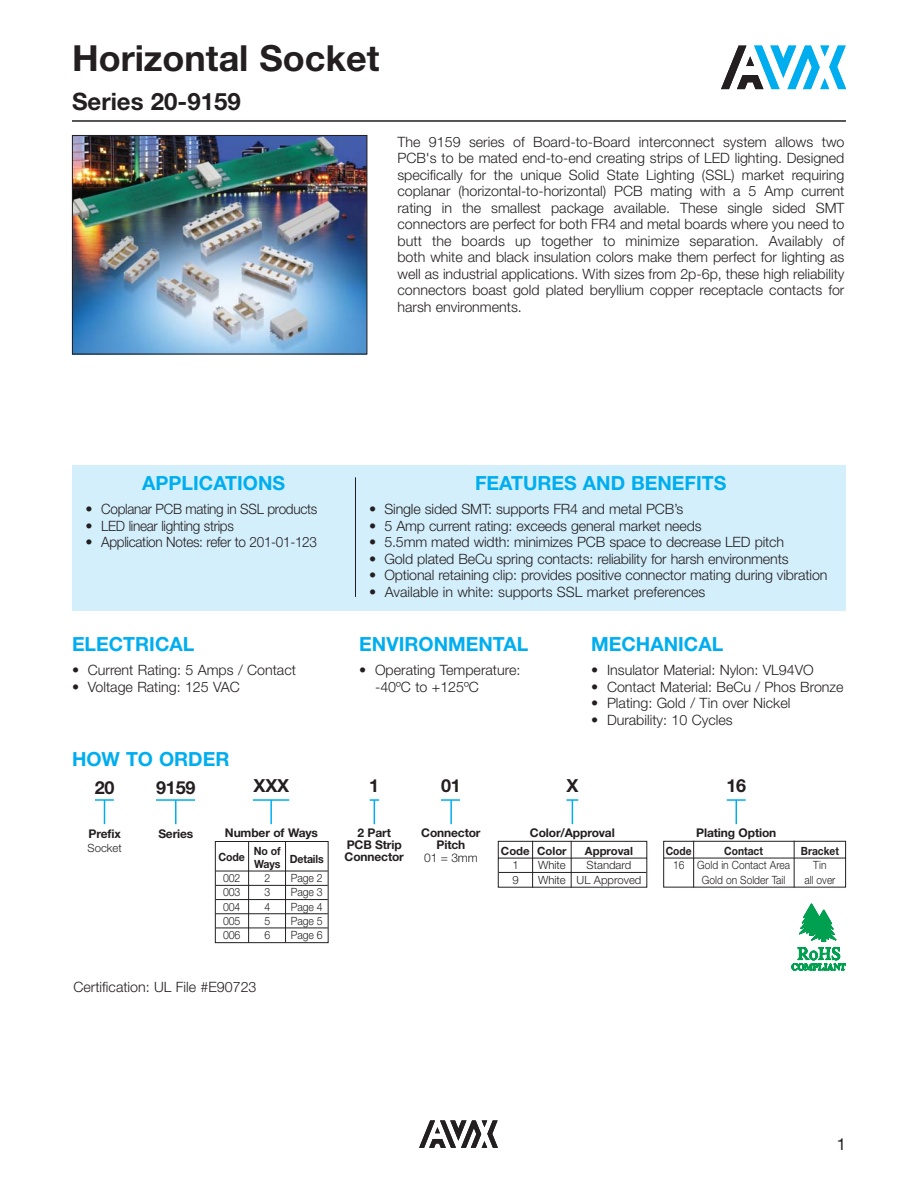
<style>
.page{position:relative;width:918px;height:1188px;background:#fff}
.page>*{position:absolute;margin:0;border:0;box-sizing:border-box;transform-origin:0 0}
.t1{font:700 36px "Helvetica Neue LT Std";color:#231f20}
.t2{font:700 24px "Helvetica Neue LT Std";color:#231f20}
.t3{font:700 19.5px "Helvetica Neue LT Std";color:#00aeef}
.t4{font:700 18px "Helvetica Neue LT Std";letter-spacing:-.01em;color:#231f20}
.t5{font:16.5px "Helvetica Neue LT Std";color:#231f20}
.t6{font:300 14.25px/16.5px "Helvetica Neue LT Std";letter-spacing:-.01em;color:#231f20;text-align:justify}
.t7{font:700 12px/12px "Helvetica Neue LT Std";letter-spacing:-.01em;color:#231f20;text-align:center}
.t8{font:300 12px "Helvetica Neue LT Std";color:#231f20}
.t9{font:300 11.4px "Helvetica Neue LT Std";color:#231f20;scale:.93 1}
.t10{font:300 11.4px "Helvetica Neue LT Std";color:#231f20;scale:.9 1}
.t11{font:300 11.4px "Helvetica Neue LT Std";color:#231f20}
.t12{font:700 11.4px "Helvetica Neue LT Std";color:#231f20;scale:.93 1}
.t13{font:700 11.4px "Helvetica Neue LT Std";color:#231f20;scale:.9 1}
.t14{font:700 11.4px "Helvetica Neue LT Std";color:#231f20}
</style>
<div class="page">
<svg style="left:419px;top:1120px;width:79px;height:28px"></svg>
<svg style="left:721px;top:46px;width:125px;height:43px"></svg>
<hr style="left:72px;top:120px;width:774px;height:2px;background:#231f20">
<img style="left:74px;top:137px;width:291px;height:215px">
<div style="left:72px;top:135px;width:295px;height:219px;border:1px solid #231f20"></div>
<hr style="left:156px;top:799px;width:39px;height:2px;background:#00aeef">
<hr style="left:253px;top:799px;width:36px;height:2px;background:#00aeef">
<svg style="left:95px;top:799px;width:19px;height:25px"></svg>
<hr style="left:175px;top:800px;width:2px;height:24px;background:#00aeef">
<hr style="left:270px;top:800px;width:2px;height:24px;background:#00aeef">
<svg style="left:370px;top:799px;width:9px;height:25px"></svg>
<svg style="left:441px;top:799px;width:19px;height:2px"></svg>
<hr style="left:450px;top:800px;width:2px;height:24px;background:#00aeef">
<svg style="left:566px;top:799px;width:12px;height:25px"></svg>
<svg style="left:498px;top:841px;width:150px;height:47px"></svg>
<hr style="left:499px;top:872px;width:147px;height:1px;background:#231f20">
<hr style="left:532px;top:841px;width:1px;height:47px;background:#231f20">
<hr style="left:571px;top:841px;width:1px;height:47px;background:#231f20">
<div style="left:215px;top:841px;width:114px;height:102px;border:1px solid #231f20"></div>
<hr style="left:216px;top:871px;width:112px;height:1px;background:#231f20">
<hr style="left:216px;top:885px;width:112px;height:1px;background:#231f20">
<hr style="left:216px;top:899px;width:112px;height:1px;background:#231f20">
<hr style="left:216px;top:913px;width:112px;height:1px;background:#231f20">
<hr style="left:216px;top:928px;width:112px;height:1px;background:#231f20">
<hr style="left:248px;top:841px;width:1px;height:102px;background:#231f20">
<hr style="left:285px;top:841px;width:1px;height:102px;background:#231f20">
<div style="left:72px;top:465px;width:774px;height:145px;background:#d4effc"></div>
<hr style="left:355px;top:477px;width:1px;height:120px;background:#231f20">
<svg style="left:663px;top:610px;width:184px;height:361px"></svg>
<h1 class="t1" style="left:72px;top:45px;width:309px">Horizontal Socket</h1>
<h2 class="t2" style="left:72px;top:93px;width:170px">Series 20-9159</h2>
<p class="t6" style="left:397px;top:135px;width:449px">The 9159 series of Board-to-Board interconnect system allows two PCB's to be mated end-to-end creating strips of LED lighting. Designed specifically for the unique Solid State Lighting (SSL) market requiring coplanar (horizontal-to-horizontal) PCB mating with a 5 Amp current rating in the smallest package available. These single sided SMT connectors are perfect for both FR4 and metal boards where you need to butt the boards up together to minimize separation. Availably of both white and black insulation colors make them perfect for lighting as well as industrial applications. With sizes from 2p-6p, these high reliability connectors boast gold plated beryllium copper receptacle contacts for harsh environments.</p>
<h3 class="t3" style="left:142px;top:476px;width:144px">APPLICATIONS</h3>
<p class="t6" style="left:86px;top:502px;width:233px">• Coplanar PCB mating in SSL products</p>
<p class="t6" style="left:86px;top:519px;width:150px">• LED linear lighting strips</p>
<p class="t6" style="left:86px;top:535px;width:233px">• Application Notes: refer to 201-01-123</p>
<h3 class="t3" style="left:72px;top:637px;width:124px">ELECTRICAL</h3>
<p class="t6" style="left:72px;top:664px;width:225px">• Current Rating: 5 Amps / Contact</p>
<p class="t6" style="left:72px;top:680px;width:169px">• Voltage Rating: 125 VAC</p>
<h3 class="t3" style="left:72px;top:752px;width:159px">HOW TO ORDER</h3>
<p class="t4" style="left:95px;top:781px;width:21px">20</p>
<p class="t7" style="left:89px;top:829px;width:34px">Prefix</p>
<p class="t11" style="left:88px;top:844px;width:36px">Socket</p>
<p class="t4" style="left:156px;top:781px;width:41px">9159</p>
<p class="t7" style="left:158px;top:829px;width:37px">Series</p>
<p class="t4" style="left:254px;top:779px;width:37px">XXX</p>
<p class="t7" style="left:225px;top:827px;width:95px">Number of Ways</p>
<p class="t12" style="left:218px;top:853px;width:30px">Code</p>
<p class="t12" style="left:254px;top:847px;width:30px">No of</p>
<p class="t12" style="left:254px;top:860px;width:30px">Ways</p>
<p class="t12" style="left:290px;top:855px;width:38px">Details</p>
<p class="t9" style="left:223px;top:874px;width:20px">002</p>
<p class="t9" style="left:264px;top:874px;width:8px">2</p>
<p class="t9" style="left:291px;top:874px;width:36px">Page 2</p>
<p class="t9" style="left:223px;top:888px;width:20px">003</p>
<p class="t9" style="left:264px;top:888px;width:8px">3</p>
<p class="t9" style="left:291px;top:888px;width:36px">Page 3</p>
<p class="t9" style="left:223px;top:903px;width:20px">004</p>
<p class="t9" style="left:264px;top:903px;width:8px">4</p>
<p class="t9" style="left:291px;top:903px;width:36px">Page 4</p>
<p class="t9" style="left:223px;top:917px;width:20px">005</p>
<p class="t9" style="left:264px;top:917px;width:8px">5</p>
<p class="t9" style="left:291px;top:917px;width:36px">Page 5</p>
<p class="t9" style="left:223px;top:931px;width:20px">006</p>
<p class="t9" style="left:264px;top:931px;width:8px">6</p>
<p class="t9" style="left:291px;top:931px;width:36px">Page 6</p>
<p class="t6" style="left:74px;top:980px;width:184px">Certification: UL File #E90723</p>
<h3 class="t3" style="left:475px;top:476px;width:253px">FEATURES AND BENEFITS</h3>
<p class="t6" style="left:369px;top:502px;width:316px">• Single sided SMT: supports FR4 and metal PCB’s</p>
<p class="t6" style="left:369px;top:519px;width:334px">• 5 Amp current rating: exceeds general market needs</p>
<p class="t6" style="left:369px;top:535px;width:417px">• 5.5mm mated width: minimizes PCB space to decrease LED pitch</p>
<p class="t6" style="left:369px;top:552px;width:421px">• Gold plated BeCu spring contacts: reliability for harsh environments</p>
<p class="t6" style="left:369px;top:568px;width:460px">• Optional retaining clip: provides positive connector mating during vibration</p>
<p class="t6" style="left:369px;top:585px;width:338px">• Available in white: supports SSL market preferences</p>
<h3 class="t3" style="left:359px;top:637px;width:170px">ENVIRONMENTAL</h3>
<p class="t6" style="left:375px;top:664px;width:147px;text-indent:-16px">• Operating Temperature: -40ºC to +125ºC</p>
<h3 class="t3" style="left:591px;top:637px;width:134px">MECHANICAL</h3>
<p class="t6" style="left:591px;top:664px;width:224px">• Insulator Material: Nylon: VL94VO</p>
<p class="t6" style="left:591px;top:680px;width:254px">• Contact Material: BeCu / Phos Bronze</p>
<p class="t6" style="left:591px;top:697px;width:201px">• Plating: Gold / Tin over Nickel</p>
<p class="t6" style="left:591px;top:713px;width:143px">• Durability: 10 Cycles</p>
<p class="t4" style="left:369px;top:779px;width:12px">1</p>
<p class="t7" style="left:345px;top:827px;width:61px">2 Part<br>PCB Strip<br>Connector</p>
<p class="t4" style="left:441px;top:779px;width:21px">01</p>
<p class="t7" style="left:421px;top:827px;width:61px">Connector<br>Pitch</p>
<p class="t8" style="left:424px;top:853px;width:55px">01 = 3mm</p>
<p class="t4" style="left:566px;top:779px;width:14px">X</p>
<p class="t7" style="left:530px;top:827px;width:86px">Color/Approval</p>
<p class="t14" style="left:501px;top:847px;width:67px">Code Color</p>
<p class="t14" style="left:585px;top:847px;width:50px">Approval</p>
<p class="t11" style="left:512px;top:861px;width:8px">1</p>
<p class="t11" style="left:538px;top:861px;width:29px">White</p>
<p class="t11" style="left:587px;top:861px;width:46px">Standard</p>
<p class="t11" style="left:512px;top:875px;width:8px">9</p>
<p class="t11" style="left:538px;top:875px;width:105px">White UL Approved</p>
<p class="t4" style="left:726px;top:779px;width:21px">16</p>
<p class="t7" style="left:696px;top:827px;width:82px">Plating Option</p>
<p class="t13" style="left:666px;top:847px;width:30px">Code</p>
<p class="t13" style="left:724px;top:847px;width:45px">Contact</p>
<p class="t13" style="left:801px;top:847px;width:44px">Bracket</p>
<p class="t10" style="left:673px;top:861px;width:131px">16 Gold in Contact Area</p>
<p class="t10" style="left:813px;top:861px;width:16px">Tin</p>
<p class="t10" style="left:702px;top:875px;width:94px">Gold on Solder Tail</p>
<p class="t10" style="left:804px;top:875px;width:36px">all over</p>
<p class="t5" style="left:837px;top:1134px;width:11px">1</p>
</div>
